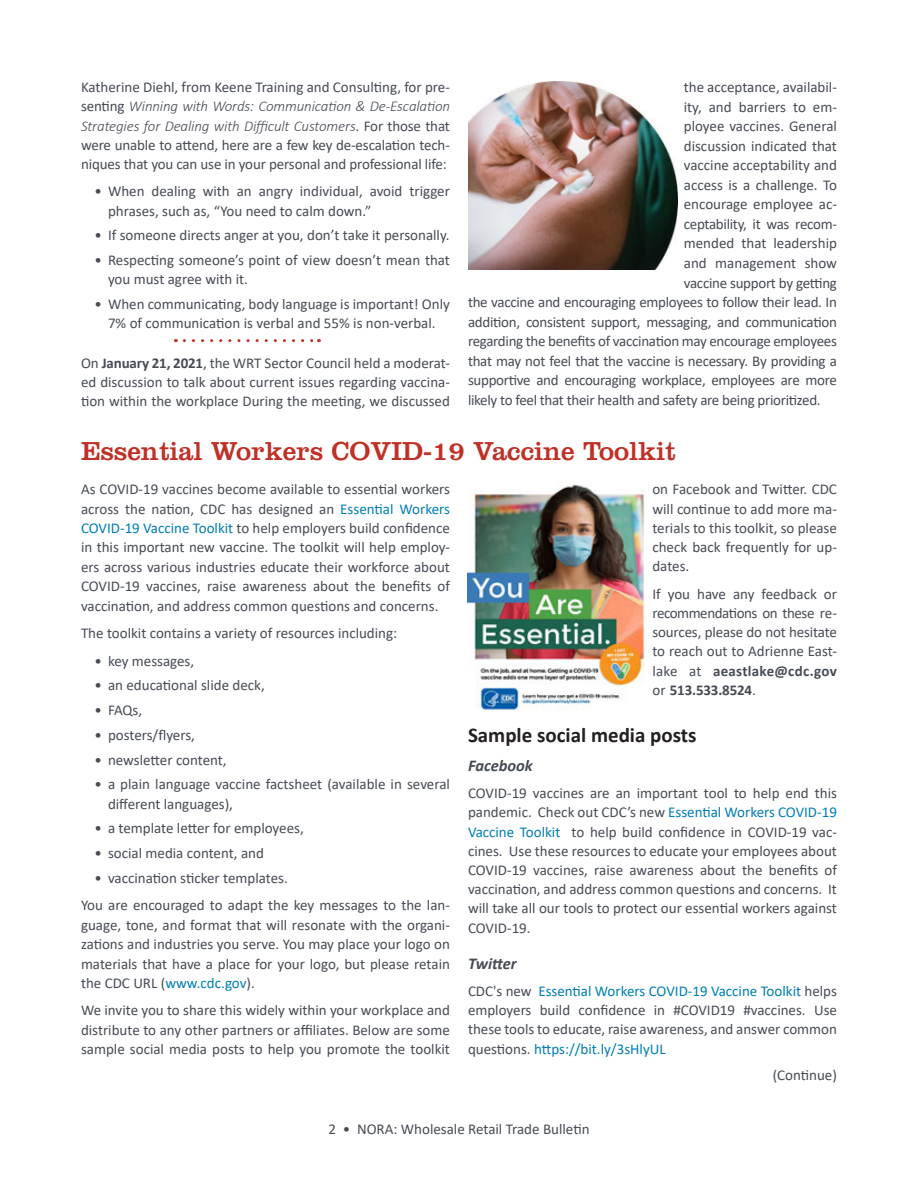
<style>
.page{position:relative;width:918px;height:1188px;background:#fff}
.page>*{position:absolute;margin:0;border:0;box-sizing:border-box;transform-origin:0 0}
.t1{font:27px "Clarendon LT Std";color:#bf3126}
.H3-1{font:700 21px "Calibri";color:#231f20}
.t2{font:italic 700 16.5px "Calibri";color:#464b54}
.P1{font:15px/19.2px "Calibri";color:#464b54;text-align:justify}
.P1-2{font:15px "Calibri";letter-spacing:-.02em;color:#464b54}
.s1{font-weight:300;font-style:italic}
.s2{font-weight:700}
.s3{color:#007db5}
</style>
<div class="page">
<img style="left:468px;top:81px;width:209px;height:189px">
<svg style="left:184px;top:339px;width:135px;height:3px"></svg>
<img style="left:468px;top:484px;width:176px;height:227px">
<p class="P1" style="left:81px;top:77px;width:371px">Katherine Diehl, from Keene Training and Consulting, for pre&shy;senting <span class="s1">Winning with Words: Communication &amp; De-Escalation Strategies for Dealing with Difficult Customers</span>. For those that were unable to attend, here are a few key de-escalation tech&shy;niques that you can use in your personal and professional life:</p>
<p class="P1" style="left:108px;top:182px;width:344px;text-indent:-14px">• When dealing with an angry individual, avoid trigger phrases, such as, “You need to calm down.”</p>
<p class="P1" style="left:94px;top:225px;width:357px">• If someone directs anger at you, don’t take it personally.</p>
<p class="P1" style="left:108px;top:250px;width:343px;text-indent:-14px">• Respecting someone’s point of view doesn’t mean that you must agree with it.</p>
<p class="P1" style="left:94px;top:294px;width:357px;text-align:center">• When communicating, body language is important! Only<br>7% of communication is verbal and 55% is non-verbal.</p>
<p class="P1" style="left:81px;top:353px;width:370px">On <span class="s2">January 21, 2021</span>, the WRT Sector Council held a moderat&shy;ed discussion to talk about current issues regarding vaccina&shy;tion within the workplace During the meeting, we discussed</p>
<p class="P1" style="left:684px;top:77px;width:155px">the acceptance, availabil-</p>
<p class="P1" style="left:684px;top:97px;width:155px">ity, and barriers to em-</p>
<p class="P1" style="left:684px;top:116px;width:155px">ployee vaccines. General</p>
<p class="P1" style="left:684px;top:136px;width:155px">discussion indicated that</p>
<p class="P1" style="left:684px;top:155px;width:155px">vaccine acceptability and</p>
<p class="P1" style="left:684px;top:175px;width:155px">access is a challenge. To</p>
<p class="P1" style="left:684px;top:194px;width:155px">encourage employee ac-</p>
<p class="P1-2" style="left:684px;top:214px;width:155px">ceptability, it was recom-</p>
<p class="P1" style="left:684px;top:234px;width:155px">mended that leadership</p>
<p class="P1" style="left:684px;top:253px;width:155px">and management show</p>
<p class="P1-2" style="left:684px;top:272px;width:155px">vaccine support by getting</p>
<p class="P1-2" style="left:468px;top:292px;width:370px">the vaccine and encouraging employees to follow their lead. In</p>
<p class="P1-2" style="left:468px;top:311px;width:370px">addition, consistent support, messaging, and communication</p>
<p class="P1-2" style="left:468px;top:331px;width:370px">regarding the benefits of vaccination may encourage employees</p>
<p class="P1-2" style="left:468px;top:350px;width:370px">that may not feel that the vaccine is necessary. By providing a</p>
<p class="P1-2" style="left:468px;top:370px;width:370px">supportive and encouraging workplace, employees are more</p>
<p class="P1-2" style="left:468px;top:389px;width:354px">likely to feel that their health and safety are being prioritized.</p>
<h2 class="t1" style="left:81px;top:436px;width:596px">Essential Workers COVID-19 Vaccine Toolkit</h2>
<p class="P1" style="left:81px;top:479px;width:370px">As COVID-19 vaccines become available to essential workers across the nation, CDC has designed an <span class="s3">Essential Workers COVID-19 Vaccine Toolkit</span> to help employers build confidence in this important new vaccine. The toolkit will help employ&shy;ers across various industries educate their workforce about COVID-19 vaccines, raise awareness about the benefits of vaccination, and address common questions and concerns.</p>
<p class="P1" style="left:81px;top:623px;width:318px">The toolkit contains a variety of resources including:</p>
<p class="P1" style="left:94px;top:651px;width:101px">• key messages,</p>
<p class="P1" style="left:94px;top:675px;width:172px">• an educational slide deck,</p>
<p class="P1" style="left:94px;top:700px;width:49px">• FAQs,</p>
<p class="P1" style="left:94px;top:725px;width:102px">• posters/flyers,</p>
<p class="P1" style="left:94px;top:750px;width:134px">• newsletter content,</p>
<p class="P1" style="left:108px;top:774px;width:343px;text-indent:-14px">• a plain language vaccine factsheet (available in several different languages),</p>
<p class="P1" style="left:94px;top:818px;width:211px">• a template letter for employees,</p>
<p class="P1" style="left:94px;top:843px;width:171px">• social media content, and</p>
<p class="P1" style="left:94px;top:868px;width:195px">• vaccination sticker templates.</p>
<p class="P1" style="left:81px;top:895px;width:370px">You are encouraged to adapt the key messages to the lan&shy;guage, tone, and format that will resonate with the organi&shy;zations and industries you serve. You may place your logo on materials that have a place for your logo, but please retain the CDC URL (<span class="s3">www.cdc.gov</span>).</p>
<p class="P1" style="left:81px;top:1000px;width:371px">We invite you to share this widely within your workplace and distribute to any other partners or affiliates. Below are some sample social media posts to help you promote the toolkit</p>
<p class="P1" style="left:652px;top:479px;width:186px">on Facebook and Twitter. CDC will continue to add more ma&shy;terials to this toolkit, so please check back frequently for up&shy;dates.</p>
<p class="P1" style="left:652px;top:584px;width:186px">If you have any feedback or recommendations on these re&shy;sources, please do not hesitate to reach out to Adrienne East&shy;lake at <span class="s2">aeastlake@cdc.gov </span>or <span class="s2">513.533.8524</span>.</p>
<p class="H3-1" style="left:468px;top:720px;width:230px">Sample social media posts</p>
<h4 class="t2" style="left:468px;top:754px;width:66px">Facebook</h4>
<p class="P1" style="left:468px;top:783px;width:371px">COVID-19 vaccines are an important tool to help end this pandemic. Check out CDC’s new <span class="s3">Essential Workers COVID-19<br>Vaccine Toolkit</span> to help build confidence in COVID-19 vac&shy;cines. Use these resources to educate your employees about COVID-19 vaccines, raise awareness about the benefits of vaccination, and address common questions and concerns. It will take all our tools to protect our essential workers against COVID-19.</p>
<h4 class="t2" style="left:468px;top:951px;width:50px">Twitter</h4>
<p class="P1" style="left:468px;top:981px;width:371px">CDC's new <span class="s3">Essential Workers COVID-19 Vaccine Toolkit</span> helps employers build confidence in #COVID19 #vaccines. Use these tools to educate, raise awareness, and answer common questions. <span class="s3">https://bit.ly/3sHlyUL</span></p>
<p class="P1" style="left:773px;top:1065px;width:66px">(Continue)</p>
<p class="P1" style="left:328px;top:1119px;width:263px">2 • NORA: Wholesale Retail Trade Bulletin</p>
</div>
